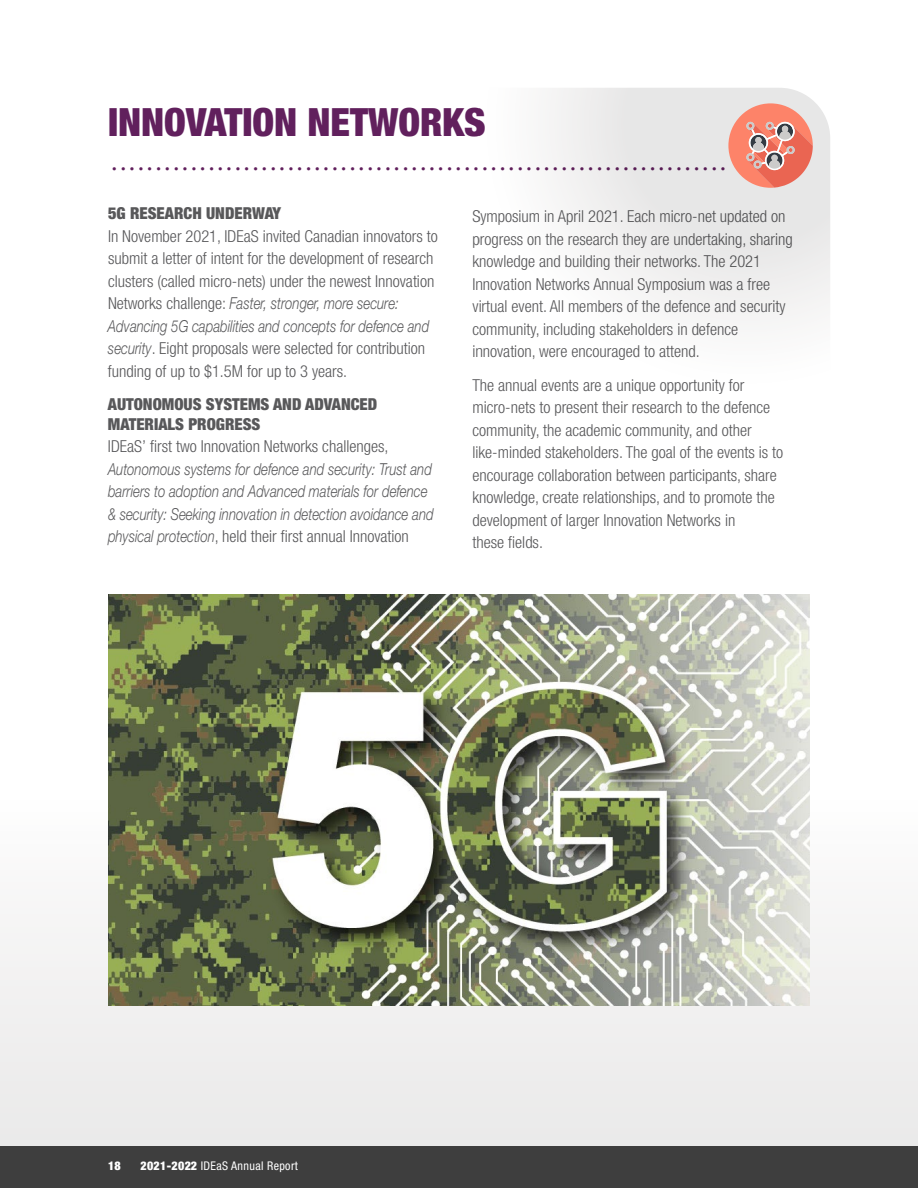
<style>
.page{position:relative;width:918px;height:1188px;background:#fff}
.page>*{position:absolute;margin:0;border:0;box-sizing:border-box;transform-origin:0 0}
.t1{font:900 condensed 39px "Helvetica Neue LT Std";color:#61205d}
.t2{font:300 condensed 16.5px/22.5px "Helvetica Neue LT Std";color:#58585a}
.t3{font:italic 300 16.5px/22.5px "Helvetica Neue LT Std";color:#58585a;scale:.8 1}
.t4{font:900 condensed 16.5px/19.5px "Helvetica Neue LT Std";color:#58585a}
.t5{font:condensed 12px "Helvetica Neue LT Std";letter-spacing:.03em;color:#fff}
.t6{font:900 condensed 12px "Helvetica Neue LT Std";color:#fff}
.t7{font:condensed 9px "Helvetica Neue LT Std";color:#61205d}
.s1{font-style:italic;font-stretch:normal}
.s2{font-style:normal;font-stretch:condensed}
.s3{font-weight:900}
</style>
<div class="page">
<div style="left:0;top:662px;width:918px;height:526px;background:linear-gradient(to bottom,#fff,#e8e7e7)"></div>
<svg style="left:549px;top:88px;width:281px;height:233px"></svg>
<svg style="left:728px;top:103px;width:85px;height:85px;background:#e89c8e"></svg>
<img style="left:108px;top:594px;width:701px;height:411px">
<div style="left:0;top:1146px;width:918px;height:42px;background:#3e3e3e"></div>
<h1 class="t1" style="left:108px;top:98px;width:379px">INNOVATION NETWORKS</h1>
<p class="t7" style="left:112px;top:164px;width:615px">• • • • • • • • • • • • • • • • • • • • • • • • • • • • • • • • • • • • • • • • • • • • • • • • • • • • • • • • • • • • • • • • • • • • • •</p>
<p class="t4" style="left:108px;top:203px;width:175px">5G RESEARCH UNDERWAY</p>
<p class="t2" style="left:108px;top:225px;width:331px">In November 2021, IDEaS invited Canadian innovators to submit a letter of intent for the development of research clusters (called micro-nets) under the newest Innovation Networks challenge: <span class="s1">Faster, stronger, more secure:<br>Advancing 5G capabilities and concepts for defence and security</span>. Eight proposals were selected for contribution funding of up to $1.5M for up to 3 years.</p>
<p class="t4" style="left:108px;top:394px;width:271px">AUTONOMOUS SYSTEMS AND ADVANCED<br>MATERIALS PROGRESS</p>
<p class="t2" style="left:108px;top:435px;width:282px">IDEaS’ first two Innovation Networks challenges,</p>
<p class="t3" style="left:108px;top:457px;width:409px">Autonomous systems for defence and security: Trust and barriers to adoption and Advanced materials for defence &amp; security: Seeking innovation in detection avoidance and physical protection<span class="s2">, held their first annual Innovation</span></p>
<p class="t2" style="left:473px;top:205px;width:322px">Symposium in April 2021. Each micro-net updated on progress on the research they are undertaking, sharing knowledge and building their networks. The 2021<br>Innovation Networks Annual Symposium was a free virtual event. All members of the defence and security community, including stakeholders in defence innovation, were encouraged to attend.</p>
<p class="t2" style="left:473px;top:373px;width:312px">The annual events are a unique opportunity for micro-nets to present their research to the defence community, the academic community, and other like-minded stakeholders. The goal of the events is to encourage collaboration between participants, share knowledge, create relationships, and to promote the development of larger Innovation Networks in<br>these fields.</p>
<p class="t6" style="left:108px;top:1158px;width:14px">18</p>
<p class="t5" style="left:140px;top:1159px;width:159px"><span class="s3">2021-2022</span> IDEaS Annual Report</p>
</div>
